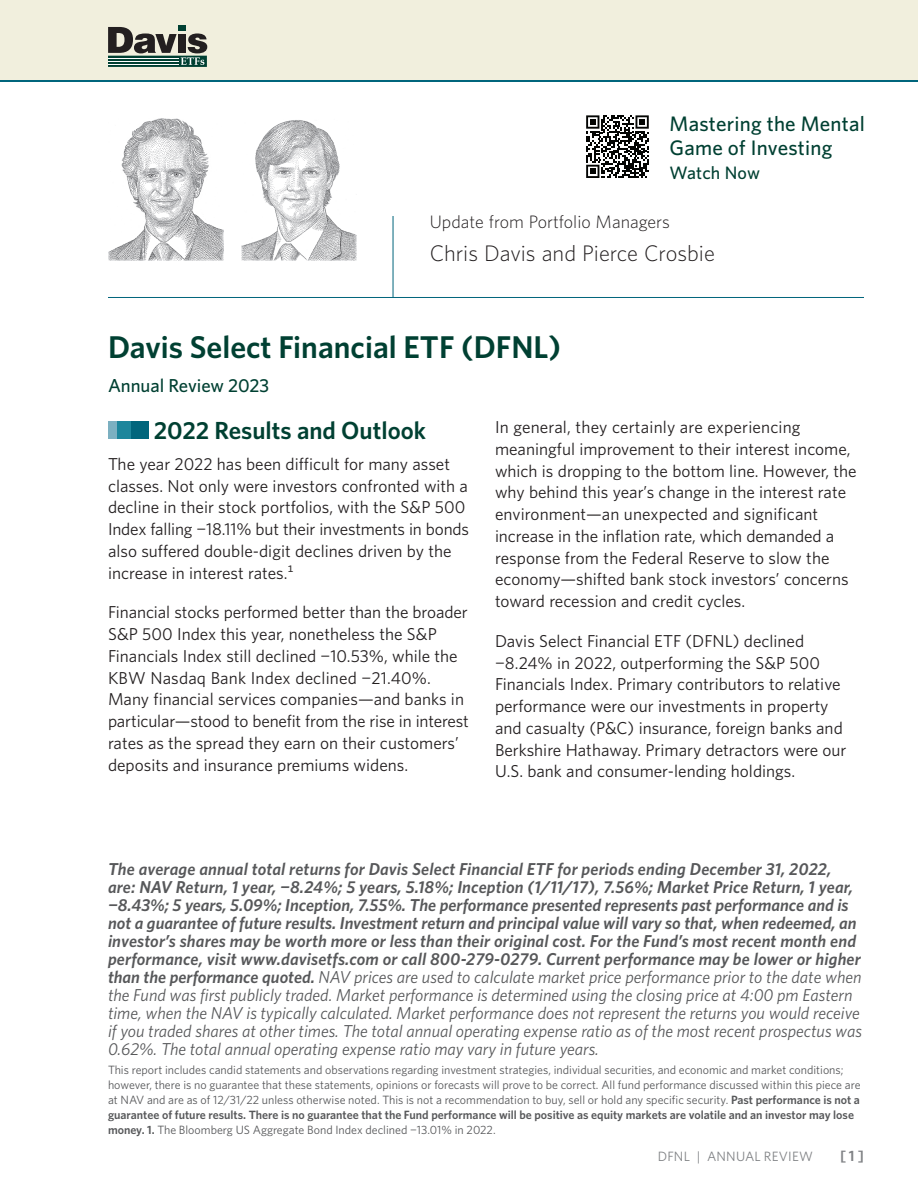
<style>
.page{position:relative;width:918px;height:1188px;background:#fff}
.page>*{position:absolute;margin:0;border:0;box-sizing:border-box;transform-origin:0 0}
.t1{font:600 31.5px "Whitney";color:#004032}
.t2{font:600 24.75px "Whitney";color:#004032}
.LC_Heading_1{font:300 22.5px "Whitney";color:#231f20}
.t3{font:500 21px/24px "Whitney";letter-spacing:.01em;color:#004032}
.t4{font:500 18.75px "Whitney";color:#004032}
.LC_Heading_1-2{font:300 18px "Whitney";color:#231f20}
.t5{font:500 18px "Whitney";letter-spacing:.01em;color:#004032}
.t6{font:17.25px/21.8px "Whitney";color:#231f20}
.Hedge{font:italic 600 17.25px/18px "Whitney";letter-spacing:.005em;color:#57585a}
.t7{font:600 15px "Whitney";color:#808285}
.t8{font:13.5px "Whitney";letter-spacing:.01em;color:#808285}
.Hedge-2{font:12px/15px "Whitney";color:#57585a}
.s1{font-weight:400}
.s2{font-weight:600}
</style>
<div class="page">
<div style="left:0;top:0;width:918px;height:80px;background:#f1efdd"></div>
<hr style="left:0;top:80px;width:918px;height:2px;background:#00657c">
<img style="left:242px;top:120px;width:115px;height:141px">
<hr style="left:108px;top:297px;width:756px;height:1px;background:#00657c">
<img style="left:108px;top:118px;width:115px;height:143px">
<hr style="left:393px;top:216px;width:1px;height:81px;background:#00657c">
<div style="left:178px;top:25px;width:8px;height:6px;background:#004032"></div>
<svg style="left:108px;top:27px;width:99px;height:40px"></svg>
<div style="left:131px;top:422px;width:18px;height:17px;background:#00657c"></div>
<div style="left:117px;top:422px;width:13px;height:17px;background:#1d869c"></div>
<div style="left:108px;top:422px;width:9px;height:17px;background:#7cb0c1"></div>
<svg style="left:586px;top:115px;width:63px;height:63px"></svg>
<p class="t3" style="left:670px;top:111px;width:197px">Mastering the Mental<br>Game of Investing</p>
<p class="t5" style="left:670px;top:161px;width:92px">Watch Now</p>
<p class="LC_Heading_1-2" style="left:430px;top:210px;width:242px">Update from Portfolio Managers</p>
<p class="LC_Heading_1" style="left:430px;top:239px;width:287px">Chris Davis and Pierce Crosbie</p>
<p class="t1" style="left:108px;top:326px;width:455px">Davis Select Financial ETF (DFNL)</p>
<h2 class="t4" style="left:108px;top:373px;width:163px">Annual Review 2023</h2>
<h2 class="t2" style="left:154px;top:414px;width:274px">2022 Results and Outlook</h2>
<p class="t6" style="left:108px;top:453px;width:363px">The year 2022 has been difficult for many asset classes. Not only were investors confronted with a decline in their stock portfolios, with the S&amp;P 500<br>Index falling −18.11% but their investments in bonds also suffered double-digit declines driven by the increase in interest rates.1</p>
<p class="t6" style="left:108px;top:601px;width:362px">Financial stocks performed better than the broader S&amp;P 500 Index this year, nonetheless the S&amp;P Financials Index still declined −10.53%, while the KBW Nasdaq Bank Index declined −21.40%.<br>Many financial services companies—and banks in particular—stood to benefit from the rise in interest rates as the spread they earn on their customers’ deposits and insurance premiums widens.</p>
<p class="t6" style="left:495px;top:416px;width:363px">In general, they certainly are experiencing meaningful improvement to their interest income, which is dropping to the bottom line. However, the why behind this year’s change in the interest rate environment—an unexpected and significant increase in the inflation rate, which demanded a response from the Federal Reserve to slow the economy—shifted bank stock investors’ concerns toward recession and credit cycles.</p>
<p class="t6" style="left:495px;top:630px;width:353px">Davis Select Financial ETF (DFNL) declined −8.24% in 2022, outperforming the S&amp;P 500<br>Financials Index. Primary contributors to relative performance were our investments in property and casualty (P&amp;C) insurance, foreign banks and Berkshire Hathaway. Primary detractors were our U.S. bank and consumer-lending holdings.</p>
<p class="Hedge" style="left:108px;top:860px;width:755px">The average annual total returns for Davis Select Financial ETF for periods ending December 31, 2022, are: NAV Return, 1 year, −8.24%; 5 years, 5.18%; Inception (1/11/17), 7.56%; Market Price Return, 1 year, −8.43%; 5 years, 5.09%; Inception, 7.55%. The performance presented represents past performance and is not a guarantee of future results. Investment return and principal value will vary so that, when redeemed, an investor’s shares may be worth more or less than their original cost. For the Fund’s most recent month end performance, visit www.davisetfs.com or call 800-279-0279. Current performance may be lower or higher than the performance quoted. <span class="s1">NAV prices are used to calculate market price performance prior to the date when the Fund was first publicly traded. Market performance is determined using the closing price at 4:00 pm Eastern time, when the NAV is typically calculated. Market performance does not represent the returns you would receive if you traded shares at other times. The total annual operating expense ratio as of the most recent prospectus was 0.62%. The total annual operating expense ratio may vary in future years.</span></p>
<p class="Hedge-2" style="left:108px;top:1062px;width:754px">This report includes candid statements and observations regarding investment strategies, individual securities, and economic and market conditions; however, there is no guarantee that these statements, opinions or forecasts will prove to be correct. All fund performance discussed within this piece are at NAV and are as of 12/31/22 unless otherwise noted. This is not a recommendation to buy, sell or hold any specific security. <span class="s2">Past performance is not a guarantee of future results. There is no guarantee that the Fund performance will be positive as equity markets are volatile and an investor may lose money. 1.</span> The Bloomberg US Aggregate Bond Index declined −13.01% in 2022.</p>
<p class="t8" style="left:658px;top:1147px;width:157px">DFNL | ANNUAL REVIEW</p>
<p class="t7" style="left:840px;top:1146px;width:25px">[ 1 ]</p>
</div>
